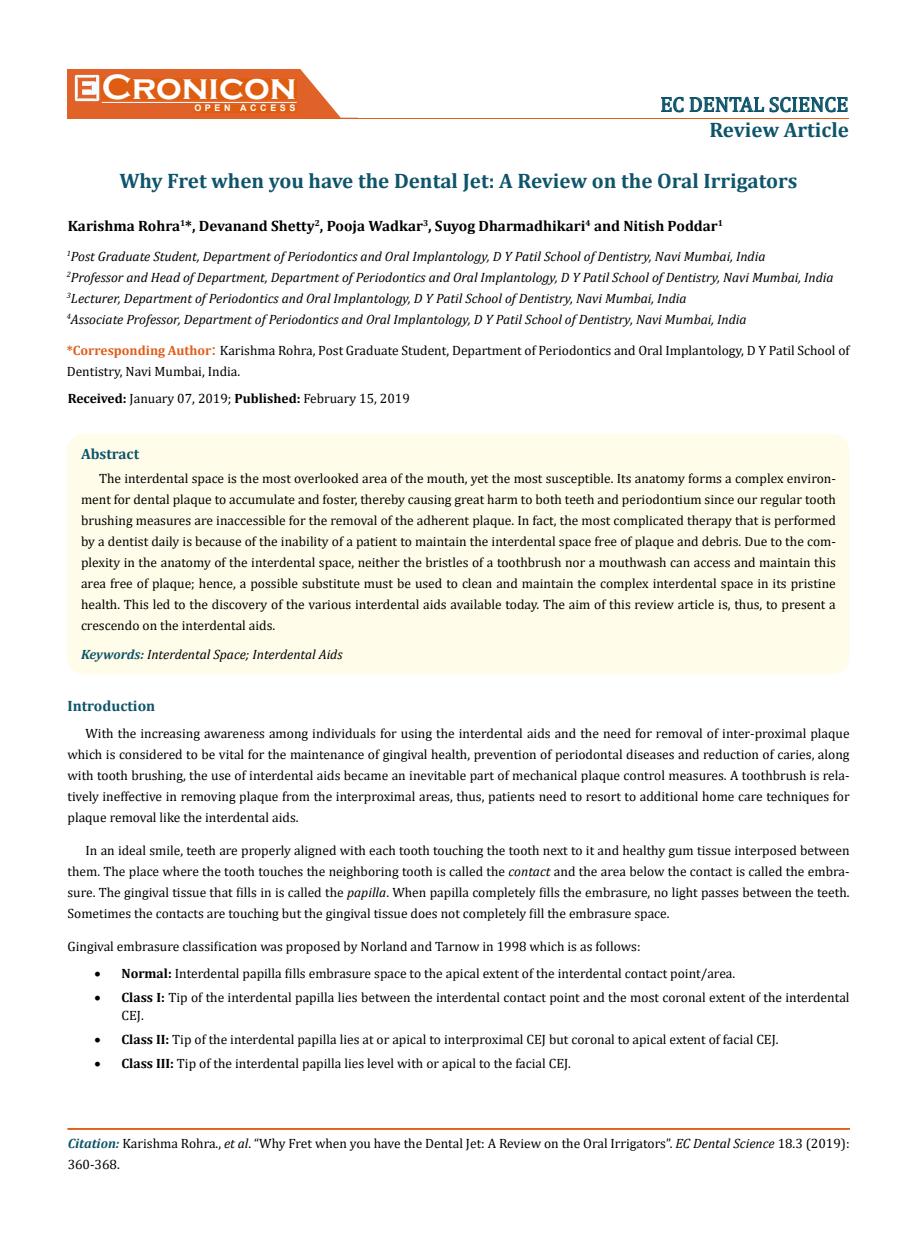
<style>
.page{position:relative;width:917px;height:1244px;background:#fff}
.page>*{position:absolute;margin:0;border:0;box-sizing:border-box;transform-origin:0 0}
.t1{font:700 36px "Copperplate Gothic";color:#fff}
.t2{font:700 21px "Cambria";color:#0e546a}
.t3{font:21px "Cambria";color:#0e546a}
.t4{font:700 15px "Cambria";color:#000}
.t5{font:700 15px "Cambria";color:#0e546a}
.t6{font:13.5px/21px "Cambria";color:#000}
.t7{font:italic 13.5px/21px "Cambria";color:#000}
.t8{font:700 9px "Arial";letter-spacing:.4em;color:#fff}
.s1{font-weight:700;color:#e05d1a}
.s2{font-size:18px;color:#e05d1a}
.s3{font-weight:700}
.s4{font-weight:700;color:#0e546a}
.s5{font-style:italic}
.s6{font-weight:700;font-style:italic;color:#0e546a}
</style>
<div class="page">
<div style="left:67px;top:70px;width:290px;height:49px;background:#e06228"></div>
<svg style="left:300px;top:69px;width:58px;height:49px"></svg>
<img style="left:75px;top:75px;width:24px;height:26px">
<div style="left:102px;top:79px;width:195px;height:21px;background:#df5d11"></div>
<div style="left:194px;top:105px;width:103px;height:7px;background:#df5d11"></div>
<svg style="left:661px;top:97px;width:186px;height:15px"></svg>
<hr style="left:102px;top:102px;width:194px;height:1px;background:#fff">
<hr style="left:279px;top:118px;width:569px;height:1px;background:#e05d1a">
<div style="left:67px;top:1128px;width:782px;height:1px;border:1px solid #e05d1a"></div>
<div style="left:67px;top:434px;width:782px;height:240px;background:#fffde9;border-radius:18px"></div>
<h1 class="t1" style="left:102px;top:68px;width:196px">Cronicon</h1>
<p class="t8" style="left:194px;top:102px;width:103px">OPEN ACCESS</p>
<h2 class="t3" style="left:660px;top:92px;width:189px">EC DENTAL SCIENCE</h2>
<h2 class="t2" style="left:709px;top:115px;width:141px">Review Article</h2>
<h2 class="t2" style="left:119px;top:166px;width:679px">Why Fret when you have the Dental Jet: A Review on the Oral Irrigators</h2>
<p class="t4" style="left:68px;top:215px;width:657px">Karishma Rohra<sup>1</sup>*, Devanand Shetty<sup>2</sup>, Pooja Wadkar<sup>3</sup>, Suyog Dharmadhikari<sup>4</sup> and Nitish Poddar<sup>1</sup></p>
<p class="t7" style="left:67px;top:245px;width:768px"><sup>1</sup>Post Graduate Student, Department of Periodontics and Oral Implantology, D Y Patil School of Dentistry, Navi Mumbai, India<br><sup>2</sup>Professor and Head of Department, Department of Periodontics and Oral Implantology, D Y Patil School of Dentistry, Navi Mumbai, India <sup>3</sup>Lecturer, Department of Periodontics and Oral Implantology, D Y Patil School of Dentistry, Navi Mumbai, India<br><sup>4</sup>Associate Professor, Department of Periodontics and Oral Implantology, D Y Patil School of Dentistry, Navi Mumbai, India</p>
<p class="t6" style="left:67px;top:340px;width:784px"><span class="s1">*Corresponding Author</span><span class="s2">:</span> Karishma Rohra, Post Graduate Student, Department of Periodontics and Oral Implantology, D Y Patil School of<br>Dentistry, Navi Mumbai, India.</p>
<p class="t6" style="left:68px;top:388px;width:343px"><span class="s3">Received:</span> January 07, 2019; <span class="s3">Published:</span> February 15, 2019</p>
<p class="t5" style="left:81px;top:443px;width:60px">Abstract</p>
<p class="t6" style="left:81px;top:468px;width:756px;text-align:justify;text-indent:18px">The interdental space is the most overlooked area of the mouth, yet the most susceptible. Its anatomy forms a complex environ&shy;ment for dental plaque to accumulate and foster, thereby causing great harm to both teeth and periodontium since our regular tooth brushing measures are inaccessible for the removal of the adherent plaque. In fact, the most complicated therapy that is performed by a dentist daily is because of the inability of a patient to maintain the interdental space free of plaque and debris. Due to the com&shy;plexity in the anatomy of the interdental space, neither the bristles of a toothbrush nor a mouthwash can access and maintain this area free of plaque; hence, a possible substitute must be used to clean and maintain the complex interdental space in its pristine health. This led to the discovery of the various interdental aids available today. The aim of this review article is, thus, to present a crescendo on the interdental aids.</p>
<p class="t7" style="left:81px;top:643px;width:263px"><span class="s4">Keywords:</span> Interdental Space; Interdental Aids</p>
<p class="t5" style="left:67px;top:695px;width:89px">Introduction</p>
<p class="t6" style="left:67px;top:722px;width:783px;text-align:justify;text-indent:18px">With the increasing awareness among individuals for using the interdental aids and the need for removal of inter-proximal plaque which is considered to be vital for the maintenance of gingival health, prevention of periodontal diseases and reduction of caries, along with tooth brushing, the use of interdental aids became an inevitable part of mechanical plaque control measures. A toothbrush is rela&shy;tively ineffective in removing plaque from the interproximal areas, thus, patients need to resort to additional home care techniques for plaque removal like the interdental aids.</p>
<p class="t6" style="left:67px;top:839px;width:783px;text-align:justify;text-indent:18px">In an ideal smile, teeth are properly aligned with each tooth touching the tooth next to it and healthy gum tissue interposed between them. The place where the tooth touches the neighboring tooth is called the <span class="s5">contact</span> and the area below the contact is called the embra&shy;sure. The gingival tissue that fills in is called the <span class="s5">papilla</span>. When papilla completely fills the embrasure, no light passes between the teeth.<br>Sometimes the contacts are touching but the gingival tissue does not completely fill the embrasure space.</p>
<p class="t6" style="left:67px;top:935px;width:574px">Gingival embrasure classification was proposed by Norland and Tarnow in 1998 which is as follows:</p>
<p class="t6" style="left:94px;top:962px;width:642px">• <span class="s3">Normal:</span> Interdental papilla fills embrasure space to the apical extent of the interdental contact point/area.</p>
<p class="t6" style="left:121px;top:988px;width:729px;line-height:18px;text-indent:-27px">• <span class="s3">Class I:</span> Tip of the interdental papilla lies between the interdental contact point and the most coronal extent of the interdental<br>CEJ.</p>
<p class="t6" style="left:94px;top:1028px;width:685px">• <span class="s3">Class II:</span> Tip of the interdental papilla lies at or apical to interproximal CEJ but coronal to apical extent of facial CEJ.</p>
<p class="t6" style="left:94px;top:1052px;width:478px">• <span class="s3">Class III:</span> Tip of the interdental papilla lies level with or apical to the facial CEJ.</p>
<p class="t6" style="left:68px;top:1133px;width:783px"><span class="s6">Citation:</span> Karishma Rohra., <span class="s5">et al</span>. “Why Fret when you have the Dental Jet: A Review on the Oral Irrigators”. <span class="s5">EC Dental Science</span> 18.3 (2019):<br>360-368.</p>
</div>
